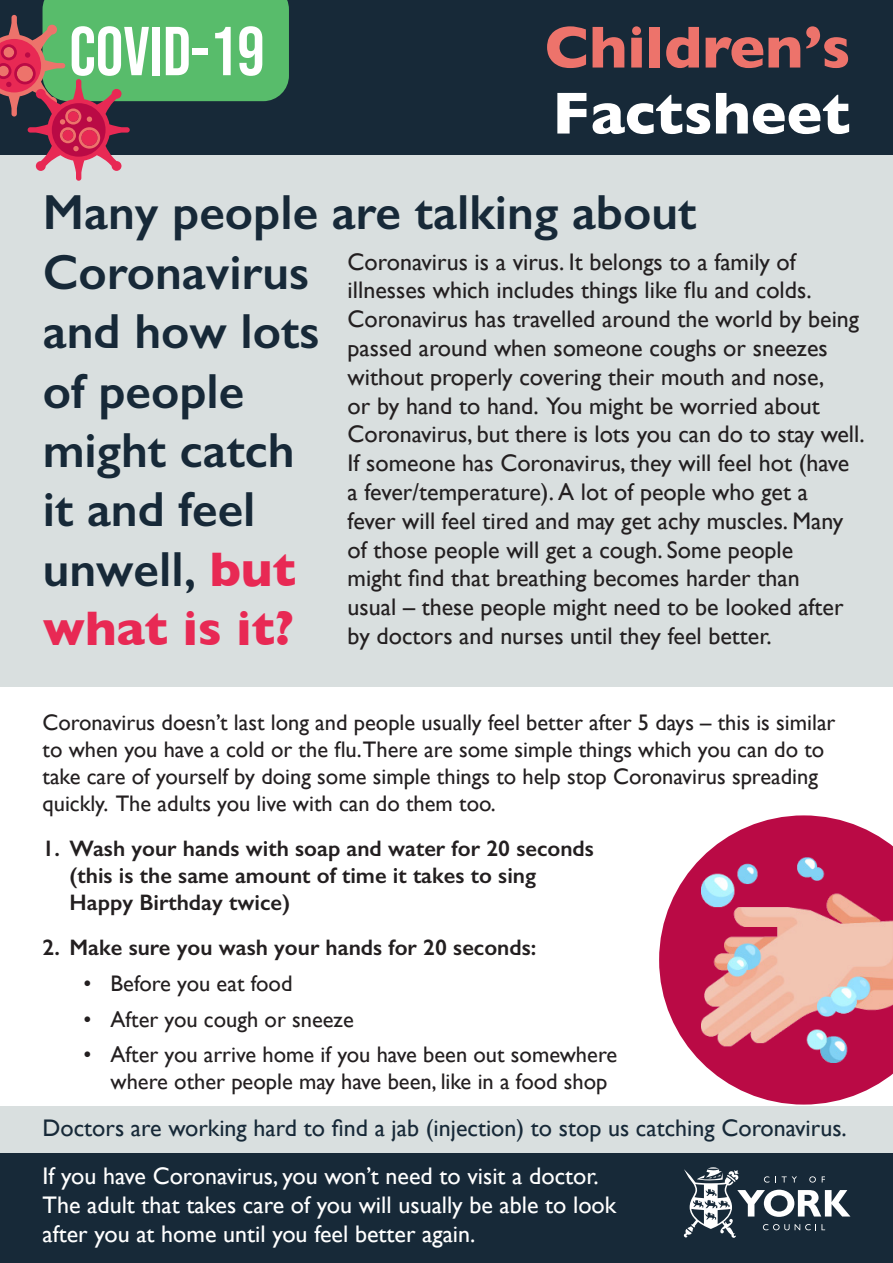
<style>
.page{position:relative;width:893px;height:1263px;background:#fff}
.page>*{position:absolute;margin:0;border:0;box-sizing:border-box;transform-origin:0 0}
.t1{font:69px "Bebas Neue";color:#fff}
.t2{font:700 60px "Gill Sans";color:#ed736b}
.t3{font:700 60px "Gill Sans";color:#fff}
.t4{font:600 49.5px/59.4px "Gill Sans";color:#172938}
.body{font:24px/28.8px "Gill Sans";color:#231f20}
.t5{font:24px "Gill Sans";color:#fff}
.t6{font:24px "Gill Sans";color:#172938}
.t7{font:22.5px/27px "Gill Sans";color:#231f20}
.t8{font:600 22.5px/27px "Gill Sans";color:#231f20}
.s1{font-weight:700;color:#e82954}
</style>
<div class="page">
<svg style="left:659px;top:815px;width:234px;height:289px;fill:#ba0a45"></svg>
<div style="left:0;top:1108px;width:893px;height:155px;background:#172938"></div>
<div style="left:0;top:1106px;width:893px;height:46px;background:#d9dfdf"></div>
<div style="left:0;top:0;width:893px;height:155px;background:#172938"></div>
<div style="left:0;top:155px;width:893px;height:532px;background:#d9dfdf"></div>
<svg style="left:0;top:0;width:289px;height:181px"></svg>
<img style="left:702px;top:857px;width:191px;height:205px">
<svg style="left:684px;top:1167px;width:166px;height:71px"></svg>
<h1 class="t1" style="left:69px;top:12px;width:197px">COVID-19</h1>
<p class="t2" style="left:545px;top:0;width:307px">Children’s</p>
<p class="t3" style="left:552px;top:66px;width:300px">Factsheet</p>
<p class="t4" style="left:43px;top:183px;width:655px">Many people are talking about<br>Coronavirus<br>and how lots<br>of people<br>might catch<br>it and feel<br>unwell, <span class="s1">but<br>what is it?</span></p>
<p class="body" style="left:348px;top:247px;width:465px">Coronavirus is a virus. It belongs to a family of illnesses which includes things like flu and colds.</p>
<p class="body" style="left:348px;top:304px;width:518px">Coronavirus has travelled around the world by being passed around when someone coughs or sneezes without properly covering their mouth and nose,<br>or by hand to hand. You might be worried about Coronavirus, but there is lots you can do to stay well.</p>
<p class="body" style="left:348px;top:448px;width:503px">If someone has Coronavirus, they will feel hot (have a fever/temperature). A lot of people who get a fever will feel tired and may get achy muscles. Many of those people will get a cough. Some people</p>
<p class="body" style="left:348px;top:564px;width:454px">might find that breathing becomes harder than</p>
<p class="body" style="left:348px;top:592px;width:497px">usual – these people might need to be looked after by doctors and nurses until they feel better.</p>
<p class="t7" style="left:43px;top:709px;width:794px">Coronavirus doesn’t last long and people usually feel better after 5 days – this is similar to when you have a cold or the flu.There are some simple things which you can do to take care of yourself by doing some simple things to help stop Coronavirus spreading quickly. The adults you live with can do them too.</p>
<p class="t8" style="left:70px;top:835px;width:526px;text-indent:-27px">1. Wash your hands with soap and water for 20 seconds (this is the same amount of time it takes to sing<br>Happy Birthday twice)</p>
<p class="t8" style="left:43px;top:934px;width:495px">2. Make sure you wash your hands for 20 seconds:</p>
<p class="t7" style="left:84px;top:970px;width:210px">• Before you eat food</p>
<p class="t7" style="left:84px;top:1005px;width:272px">• After you cough or sneeze</p>
<p class="t7" style="left:111px;top:1041px;width:508px;text-indent:-27px">• After you arrive home if you have been out somewhere where other people may have been, like in a food shop</p>
<p class="t6" style="left:43px;top:1114px;width:806px">Doctors are working hard to find a jab (injection) to stop us catching Coronavirus.</p>
<p class="t5" style="left:43px;top:1162px;width:558px">If you have Coronavirus, you won’t need to visit a doctor.</p>
<p class="t5" style="left:43px;top:1191px;width:575px">The adult that takes care of you will usually be able to look</p>
<p class="t5" style="left:43px;top:1220px;width:434px">after you at home until you feel better again.</p>
</div>
